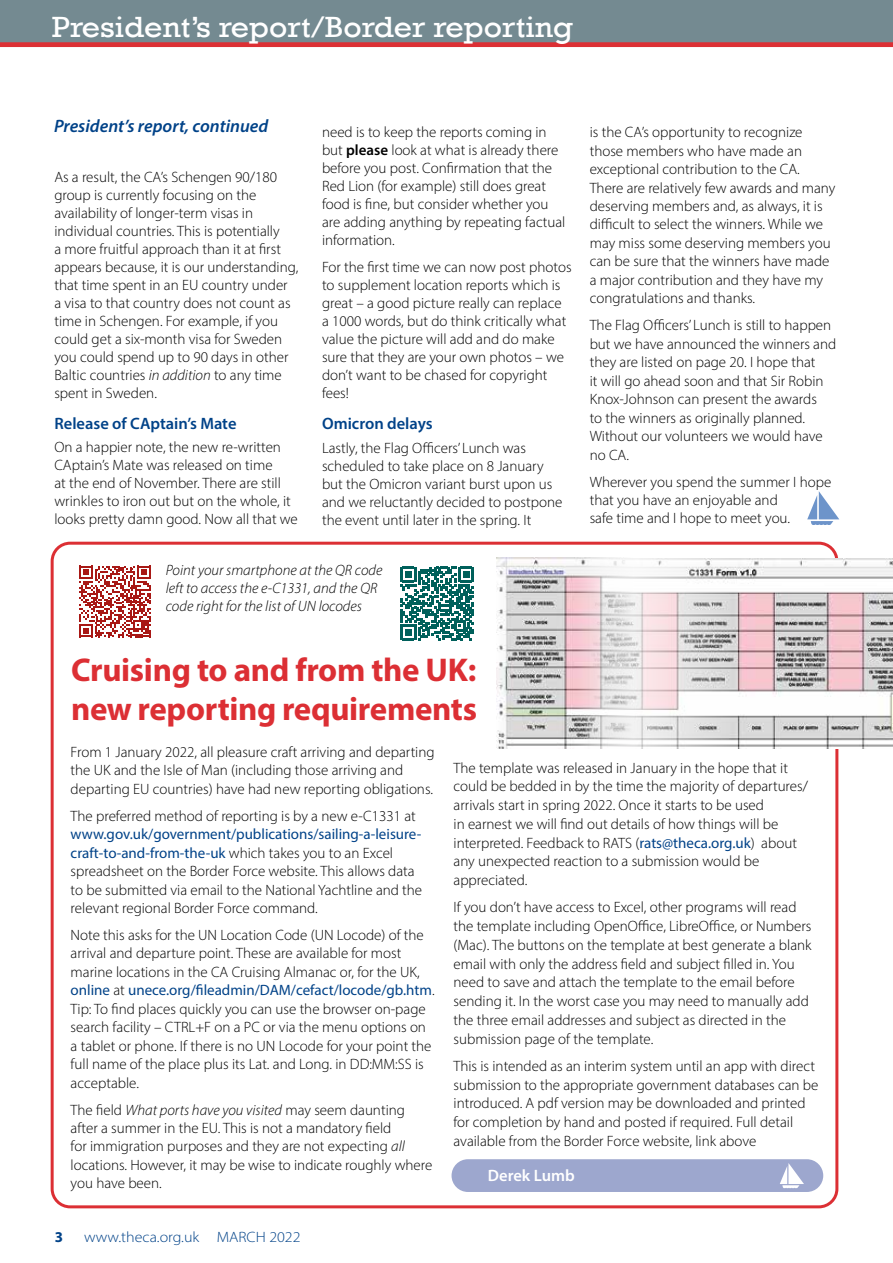
<style>
.page{position:relative;width:893px;height:1263px;background:#fff}
.page>*{position:absolute;margin:0;border:0;box-sizing:border-box;transform-origin:0 0}
.t1{font:700 33px/39.6px "Myriad Pro";letter-spacing:-.01em;color:#dc2f34}
.t2{font:30px "Rockwell";color:#fff;scale:1.07 1}
.t3{font:italic 600 18px "Myriad Pro";color:#004288}
.t4{font:600 16.5px "Myriad Pro";color:#004288}
.t5{font:600 16.5px "Myriad Pro";color:#fff}
.t6{font:300 15px/18.5px "Myriad Pro";color:#000}
.t7{font:italic 300 15px/18px "Myriad Pro";color:#000}
.t8{font:300 15px "Myriad Pro";color:#004288;scale:1.07 1}
.t9{font:700 15px "Myriad Pro";color:#004288}
.s1{font-style:italic}
.s2{font-weight:600}
.s3{font-weight:400;color:#004288}
</style>
<div class="page">
<div style="left:0;top:0;width:893px;height:43px;background:#748a91"></div>
<hr style="left:0;top:43px;width:893px;height:4px;background:#dc2f34">
<svg style="left:807px;top:491px;width:32px;height:34px"></svg>
<div style="left:452px;top:1159px;width:371px;height:33px;background:#9da7ce;border-radius:16px"></div>
<svg style="left:780px;top:1163px;width:24px;height:25px"></svg>
<div style="left:51px;top:542px;width:787px;height:666px;border:3px solid #dc2f34;border-radius:18px"></div>
<img style="left:497px;top:557px;width:120px;height:191px">
<img style="left:584px;top:558px;width:309px;height:190px">
<svg style="left:401px;top:567px;width:73px;height:73px"></svg>
<svg style="left:79px;top:566px;width:72px;height:71px"></svg>
<h2 class="t2" style="left:52px;top:10px;width:489px">President’s report/Border reporting</h2>
<p class="t3" style="left:54px;top:114px;width:216px">President’s report, continued</p>
<p class="t6" style="left:54px;top:168px;width:245px;line-height:18px">As a result, the CA’s Schengen 90/180 group is currently focusing on the availability of longer-term visas in individual countries. This is potentially<br>a more fruitful approach than it at first appears because, it is our understanding, that time spent in an EU country under<br>a visa to that country does not count as time in Schengen. For example, if you could get a six-month visa for Sweden you could spend up to 90 days in other Baltic countries <span class="s1">in addition</span> to any time spent in Sweden.</p>
<p class="t4" style="left:54px;top:413px;width:184px">Release of CAptain’s Mate</p>
<p class="t6" style="left:54px;top:438px;width:245px;line-height:18px">On a happier note, the new re-written CAptain’s Mate was released on time<br>at the end of November. There are still wrinkles to iron out but on the whole, it looks pretty damn good. Now all that we</p>
<p class="t6" style="left:322px;top:123px;width:245px;line-height:18px">need is to keep the reports coming in but <span class="s2">please</span> look at what is already there before you post. Confirmation that the Red Lion (for example) still does great food is fine, but consider whether you are adding anything by repeating factual information.</p>
<p class="t6" style="left:322px;top:258px;width:251px;line-height:18px">For the first time we can now post photos to supplement location reports which is great – a good picture really can replace a 1000 words, but do think critically what value the picture will add and do make sure that they are your own photos – we don’t want to be chased for copyright fees!</p>
<p class="t4" style="left:322px;top:413px;width:112px">Omicron delays</p>
<p class="t6" style="left:322px;top:438px;width:242px;line-height:18px">Lastly, the Flag Officers’ Lunch was scheduled to take place on 8 January but the Omicron variant burst upon us and we reluctantly decided to postpone the event until later in the spring. It</p>
<p class="t7" style="left:166px;top:561px;width:218px">Point your smartphone at the QR code left to access the e-C1331, and the QR code right for the list of UN locodes</p>
<h1 class="t1" style="left:71px;top:649px;width:407px">Cruising to and from the UK: new reporting requirements</h1>
<p class="t6" style="left:590px;top:123px;width:247px">is the CA’s opportunity to recognize those members who have made an exceptional contribution to the CA.<br>There are relatively few awards and many deserving members and, as always, it is difficult to select the winners. While we may miss some deserving members you can be sure that the winners have made a major contribution and they have my congratulations and thanks.</p>
<p class="t6" style="left:590px;top:316px;width:248px">The Flag Officers’ Lunch is still to happen but we have announced the winners and they are listed on page 20. I hope that<br>it will go ahead soon and that Sir Robin Knox-Johnson can present the awards<br>to the winners as originally planned.<br>Without our volunteers we would have no CA.</p>
<p class="t6" style="left:590px;top:472px;width:243px">Wherever you spend the summer I hope that you have an enjoyable and<br>safe time and I hope to meet you.</p>
<p class="t6" style="left:71px;top:742px;width:365px">From 1 January 2022, all pleasure craft arriving and departing the UK and the Isle of Man (including those arriving and departing EU countries) have had new reporting obligations.</p>
<p class="t6" style="left:71px;top:806px;width:347px">The preferred method of reporting is by a new e-C1331 at</p>
<p class="t6" style="left:71px;top:825px;width:353px"><span class="s3">www.gov.uk/government/publications/sailing-a-leisure&shy;craft-to-and-from-the-uk</span> which takes you to an Excel spreadsheet on the Border Force website. This allows data to be submitted via email to the National Yachtline and the relevant regional Border Force command.</p>
<p class="t6" style="left:71px;top:925px;width:365px">Note this asks for the UN Location Code (UN Locode) of the arrival and departure point. These are available for most marine locations in the CA Cruising Almanac or, for the UK, <span class="s3">online</span> at <span class="s3">unece.org/fileadmin/DAM/cefact/locode/gb.htm</span>.<br>Tip: To find places quickly you can use the browser on-page search facility – CTRL+F on a PC or via the menu options on a tablet or phone. If there is no UN Locode for your point the full name of the place plus its Lat. and Long. in DD:MM:SS is acceptable.</p>
<p class="t6" style="left:71px;top:1100px;width:363px">The field <span class="s1">What ports have you visited</span> may seem daunting after a summer in the EU. This is not a mandatory field<br>for immigration purposes and they are not expecting <span class="s1">all </span>locations. However, it may be wise to indicate roughly where you have been.</p>
<p class="t9" style="left:55px;top:1227px;width:10px">3</p>
<p class="t8" style="left:84px;top:1227px;width:204px">www.theca.org.uk MARCH 2022</p>
<p class="t6" style="left:453px;top:758px;width:356px">The template was released in January in the hope that it could be bedded in by the time the majority of departures/ arrivals start in spring 2022. Once it starts to be used<br>in earnest we will find out details of how things will be interpreted. Feedback to RATS (<span class="s3">rats@theca.org.uk</span>) about any unexpected reaction to a submission would be appreciated.</p>
<p class="t6" style="left:453px;top:898px;width:359px">If you don’t have access to Excel, other programs will read the template including OpenOffice, LibreOffice, or Numbers (Mac). The buttons on the template at best generate a blank email with only the address field and subject filled in. You need to save and attach the template to the email before sending it. In the worst case you may need to manually add the three email addresses and subject as directed in the submission page of the template.</p>
<p class="t6" style="left:453px;top:1056px;width:366px">This is intended as an interim system until an app with direct submission to the appropriate government databases can be introduced. A pdf version may be downloaded and printed for completion by hand and posted if required. Full detail available from the Border Force website, link above</p>
<p class="t5" style="left:488px;top:1165px;width:88px">Derek Lumb</p>
</div>
